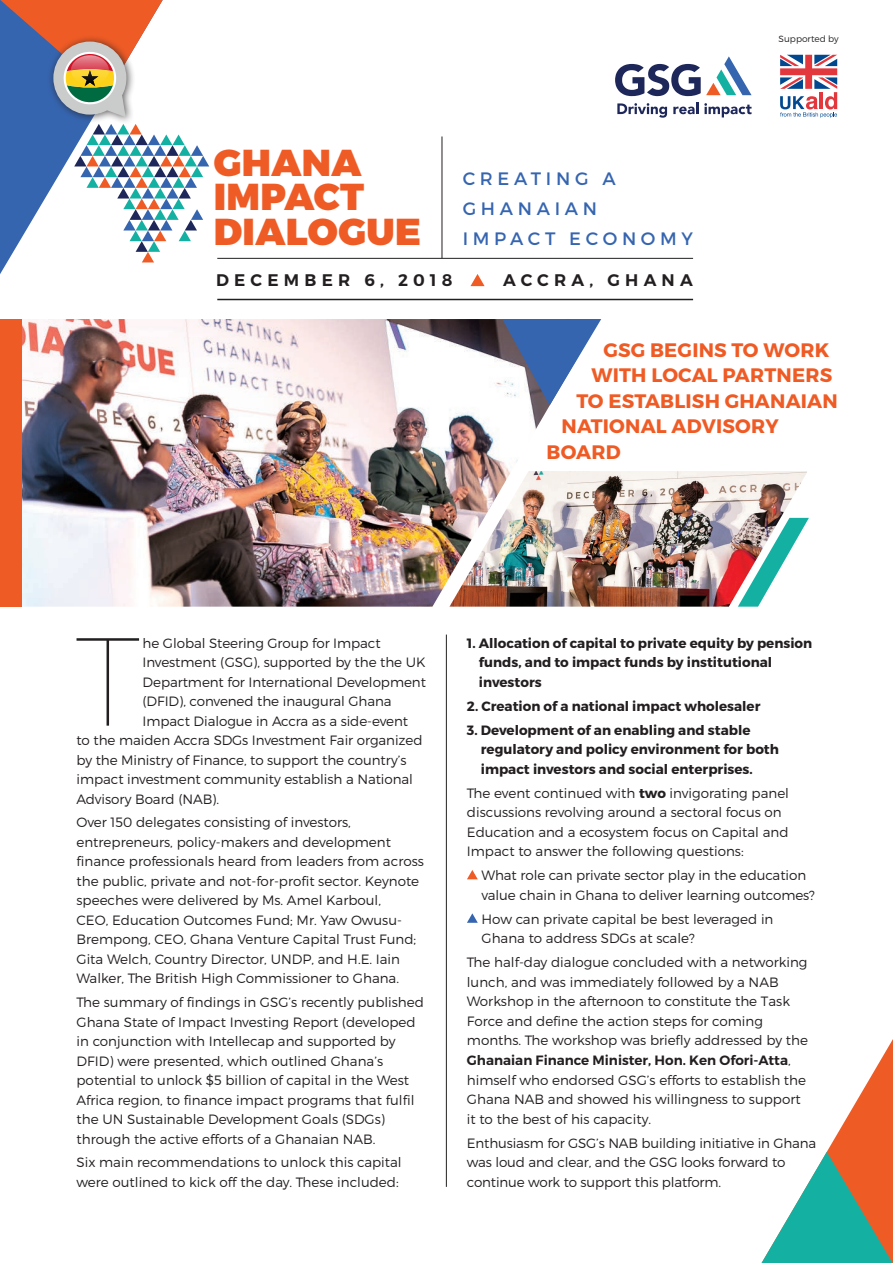
<style>
.page{position:relative;width:893px;height:1263px;background:#fff}
.page>*{position:absolute;margin:0;border:0;box-sizing:border-box;transform-origin:0 0}
.t1{font:100 125.1px "Montserrat";color:#231f20}
.t2{font:900 37.5px/34.5px "Montserrat";letter-spacing:.01em;color:#ef5b25}
.t3{font:700 19.5px "Montserrat";letter-spacing:.01em;color:#ef5b25}
.t4{font:18px/30px "Montserrat";letter-spacing:.26em;color:#3665b0}
.t5{font:600 16.8px "Montserrat";letter-spacing:.31em;color:#231f20}
.t6{font:300 13.5px/19.5px "Montserrat";color:#231f20}
.t7{font:700 13.5px/19.6px "Montserrat";color:#231f20}
.t8{font:300 9px "Montserrat";color:#231f20}
.s1{font-weight:700}
.s2{font-weight:600}
</style>
<div class="page">
<hr style="left:442px;top:136px;width:1px;height:122px;background:#231f20">
<svg style="left:467px;top:870px;width:11px;height:9px"></svg>
<svg style="left:467px;top:913px;width:11px;height:10px"></svg>
<hr style="left:446px;top:635px;width:1px;height:552px;background:#231f20">
<hr style="left:217px;top:258px;width:476px;height:1px;background:#231f20">
<hr style="left:217px;top:299px;width:476px;height:1px;background:#231f20">
<svg style="left:470px;top:274px;width:15px;height:12px"></svg>
<img style="left:21px;top:319px;width:529px;height:288px">
<svg style="left:502px;top:319px;width:99px;height:86px"></svg>
<img style="left:449px;top:471px;width:358px;height:136px">
<div style="left:0;top:319px;width:21px;height:288px;background:#ef5b25"></div>
<svg style="left:762px;top:1039px;width:131px;height:224px"></svg>
<svg style="left:0;top:0;width:209px;height:274px"></svg>
<svg style="left:617px;top:103px;width:50px;height:15px"></svg>
<svg style="left:673px;top:103px;width:25px;height:11px"></svg>
<svg style="left:704px;top:103px;width:47px;height:14px"></svg>
<svg style="left:615px;top:56px;width:136px;height:40px"></svg>
<svg style="left:780px;top:55px;width:57px;height:63px"></svg>
<h2 class="t2" style="left:214px;top:147px;width:209px">GHANA<br>IMPACT<br>DIALOGUE</h2>
<h3 class="t4" style="left:463px;top:163px;width:232px">CREATING A<br>GHANAIAN<br>I MPACT EC ONOMY</h3>
<p class="t5" style="left:216px;top:270px;width:238px">Decem ber 6, 2018</p>
<p class="t5" style="left:503px;top:270px;width:139px">Accra , Gha</p>
<p class="t5" style="left:662px;top:270px;width:30px">n a</p>
<p class="t8" style="left:779px;top:33px;width:62px">Supported by</p>
<h3 class="t3" style="left:603px;top:338px;width:227px">GSG begins to work</h3>
<h3 class="t3" style="left:591px;top:363px;width:240px">with local partners</h3>
<h3 class="t3" style="left:576px;top:389px;width:263px">to establish Ghanaian</h3>
<h3 class="t3" style="left:561px;top:414px;width:219px">National Advisory</h3>
<h3 class="t3" style="left:546px;top:440px;width:74px">Board</h3>
<h1 class="t1" style="left:75px;top:605px;width:67px">T</h1>
<p class="t6" style="left:143px;top:633px;width:240px">he Global Steering Group for Impact</p>
<p class="t6" style="left:143px;top:652px;width:284px">Investment (GSG), supported by the the UK</p>
<p class="t6" style="left:143px;top:672px;width:285px">Department for International Development</p>
<p class="t6" style="left:143px;top:691px;width:251px">(DFID), convened the inaugural Ghana</p>
<p class="t6" style="left:143px;top:711px;width:267px">Impact Dialogue in Accra as a side-event</p>
<p class="t6" style="left:77px;top:730px;width:348px">to the maiden Accra SDGs Investment Fair organized</p>
<p class="t6" style="left:77px;top:750px;width:331px">by the Ministry of Finance, to support the country’s</p>
<p class="t6" style="left:77px;top:769px;width:338px">impact investment community establish a National</p>
<p class="t6" style="left:77px;top:789px;width:144px">Advisory Board (NAB).</p>
<p class="t6" style="left:77px;top:812px;width:349px">Over 150 delegates consisting of investors, entrepreneurs, policy-makers and development finance professionals heard from leaders from across the public, private and not-for-profit sector. Keynote speeches were delivered by Ms. Amel Karboul,<br>CEO, Education Outcomes Fund; Mr. Yaw Owusu-Brempong, CEO, Ghana Venture Capital Trust Fund; Gita Welch, Country Director, UNDP, and H.E. Iain Walker, The British High Commissioner to Ghana.</p>
<p class="t6" style="left:77px;top:992px;width:349px">The summary of findings in GSG’s recently published Ghana State of Impact Investing Report (developed in conjunction with Intellecap and supported by DFID) were presented, which outlined Ghana’s potential to unlock $5 billion of capital in the West Africa region, to finance impact programs that fulfil the UN Sustainable Development Goals (SDGs) through the active efforts of a Ghanaian NAB.</p>
<p class="t6" style="left:77px;top:1152px;width:327px">Six main recommendations to unlock this capital were outlined to kick off the day. These included:</p>
<p class="t7" style="left:479px;top:633px;width:335px;text-indent:-12px">1. Allocation of capital to private equity by pension funds, and to impact funds by institutional investors</p>
<p class="t7" style="left:467px;top:696px;width:295px">2. Creation of a national impact wholesaler</p>
<p class="t7" style="left:481px;top:720px;width:300px;text-indent:-14px">3. Development of an enabling and stable regulatory and policy environment for both impact investors and social enterprises.</p>
<p class="t6" style="left:467px;top:783px;width:324px">The event continued with <span class="s1">two</span> invigorating panel discussions revolving around a sectoral focus on Education and a ecosystem focus on Capital and Impact to answer the following questions:</p>
<p class="t6" style="left:481px;top:865px;width:335px">What role can private sector play in the education value chain in Ghana to deliver learning outcomes?</p>
<p class="t6" style="left:481px;top:909px;width:293px">How can private capital be best leveraged in<br>Ghana to address SDGs at scale?</p>
<p class="t6" style="left:467px;top:952px;width:343px">The half-day dialogue concluded with a networking lunch, and was immediately followed by a NAB Workshop in the afternoon to constitute the Task Force and define the action steps for coming months. The workshop was briefly addressed by the <span class="s2">Ghanaian Finance Minister, Hon. Ken Ofori-Atta</span>, himself who endorsed GSG’s efforts to establish the Ghana NAB and showed his willingness to support it to the best of his capacity.</p>
<p class="t6" style="left:467px;top:1133px;width:351px">Enthusiasm for GSG’s NAB building initiative in Ghana was loud and clear, and the GSG looks forward to continue work to support this platform.</p>
</div>
